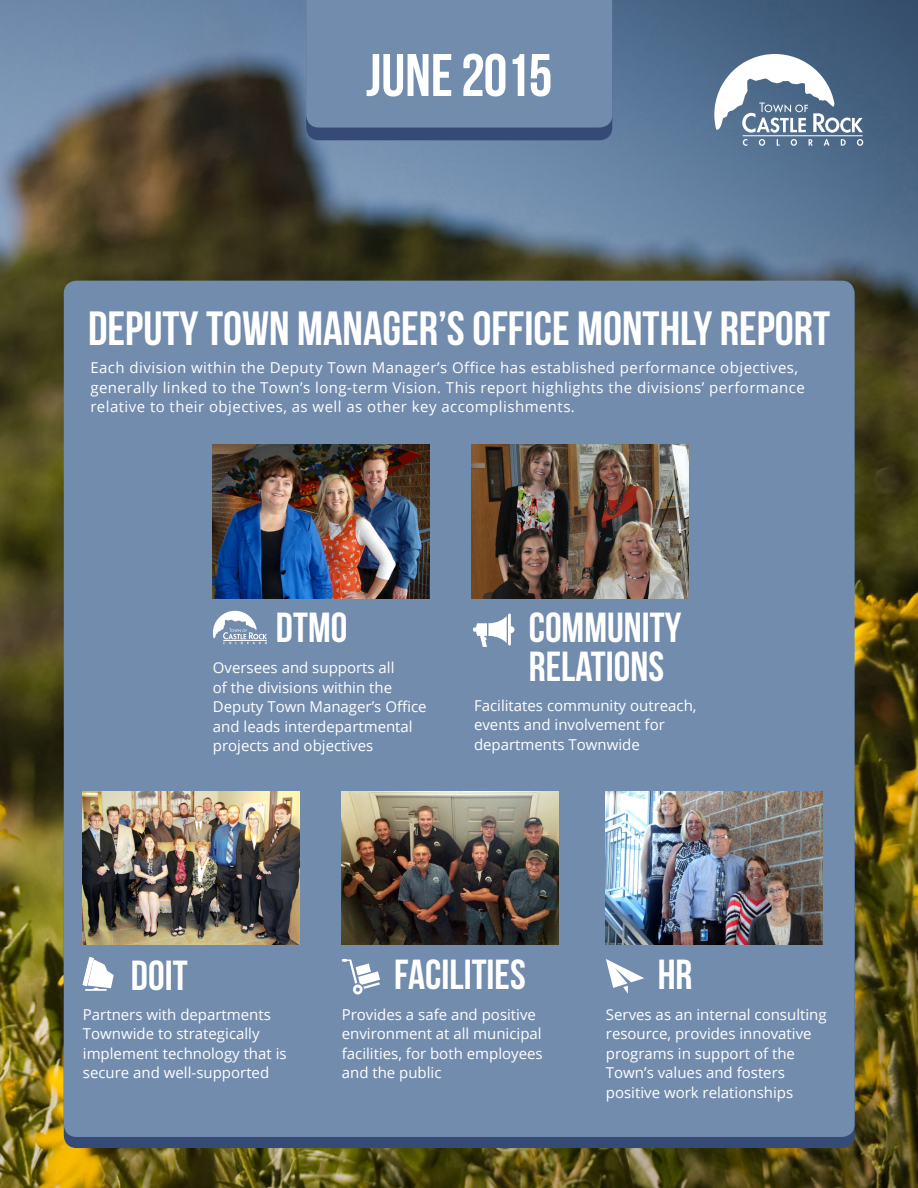
<style>
.page{position:relative;width:918px;height:1188px;background:#fff}
.page>*{position:absolute;margin:0;border:0;box-sizing:border-box;transform-origin:0 0}
.Header_1{font:60px "Bebas Neue";letter-spacing:-.01em;color:#fff}
.Header_2_Sub{font:48px "Bebas Neue";color:#fff}
.Header_3{font:42px/39px "Bebas Neue";color:#fff}
.Paragraph{font:15px/19.5px "Open Sans";color:#fff}
.Paragraph-2{font:15px/19.5px "Open Sans";letter-spacing:.03em;color:#fff}
</style>
<div class="page">
<img style="left:0;top:0;width:918px;height:1188px">
<svg style="left:743px;top:139px;width:4px;height:7px"></svg>
<svg style="left:759px;top:139px;width:6px;height:7px"></svg>
<svg style="left:777px;top:139px;width:3px;height:7px"></svg>
<svg style="left:791px;top:139px;width:6px;height:7px"></svg>
<svg style="left:809px;top:139px;width:4px;height:7px"></svg>
<svg style="left:824px;top:139px;width:6px;height:7px"></svg>
<svg style="left:841px;top:139px;width:5px;height:7px"></svg>
<svg style="left:857px;top:139px;width:6px;height:7px"></svg>
<svg style="left:714px;top:54px;width:149px;height:79px"></svg>
<hr style="left:743px;top:136px;width:120px;height:1px;background:#fff">
<svg style="left:306px;top:0;width:306px;height:140px;background:#6c86a7"></svg>
<div style="left:64px;top:829px;width:791px;height:319px;background:#354a75;border-radius:13px"></div>
<div style="left:64px;top:281px;width:791px;height:856px;background:#728cad;border-radius:13px"></div>
<svg style="left:342px;top:959px;width:38px;height:36px"></svg>
<svg style="left:606px;top:959px;width:38px;height:35px"></svg>
<img style="left:606px;top:792px;width:217px;height:153px">
<img style="left:342px;top:792px;width:217px;height:153px">
<img style="left:83px;top:792px;width:217px;height:153px">
<svg style="left:473px;top:613px;width:42px;height:34px"></svg>
<img style="left:472px;top:445px;width:217px;height:153px">
<img style="left:213px;top:445px;width:217px;height:153px">
<svg style="left:213px;top:611px;width:54px;height:33px"></svg>
<hr style="left:223px;top:640px;width:44px;height:1px;background:#fff">
<svg style="left:83px;top:957px;width:31px;height:34px"></svg>
<p class="Header_1" style="left:366px;top:42px;width:188px">JUNE 2015</p>
<p class="Header_2_Sub" style="left:88px;top:302px;width:744px">DEPUTY TOWN MANAGER’S OFFICE MONTHLY REPORT</p>
<p class="Paragraph-2" style="left:90px;top:358px;width:716px">Each division within the Deputy Town Manager’s Office has established performance objectives, generally linked to the Town’s long-term Vision. This report highlights the divisions’ performance relative to their objectives, as well as other key accomplishments.</p>
<p class="Header_3" style="left:276px;top:608px;width:73px">DTMO</p>
<p class="Header_3" style="left:529px;top:608px;width:154px">COMMUNITY<br>RELATIONS</p>
<p class="Paragraph" style="left:213px;top:658px;width:215px">Oversees and supports all<br>of the divisions within the<br>Deputy Town Manager’s Office and leads interdepartmental projects and objectives</p>
<p class="Paragraph" style="left:474px;top:695px;width:224px">Facilitates community outreach, events and involvement for departments Townwide</p>
<p class="Header_3" style="left:131px;top:955px;width:58px">DOIT</p>
<p class="Header_3" style="left:394px;top:954px;width:133px">FACILITIES</p>
<p class="Header_3" style="left:658px;top:954px;width:36px">HR</p>
<p class="Paragraph" style="left:83px;top:1004px;width:205px">Partners with departments<br>Townwide to strategically implement technology that is secure and well-supported</p>
<p class="Paragraph" style="left:342px;top:1004px;width:202px">Provides a safe and positive environment at all municipal facilities, for both employees and the public</p>
<p class="Paragraph" style="left:606px;top:1004px;width:222px">Serves as an internal consulting resource, provides innovative programs in support of the<br>Town’s values and fosters positive work relationships</p>
</div>
